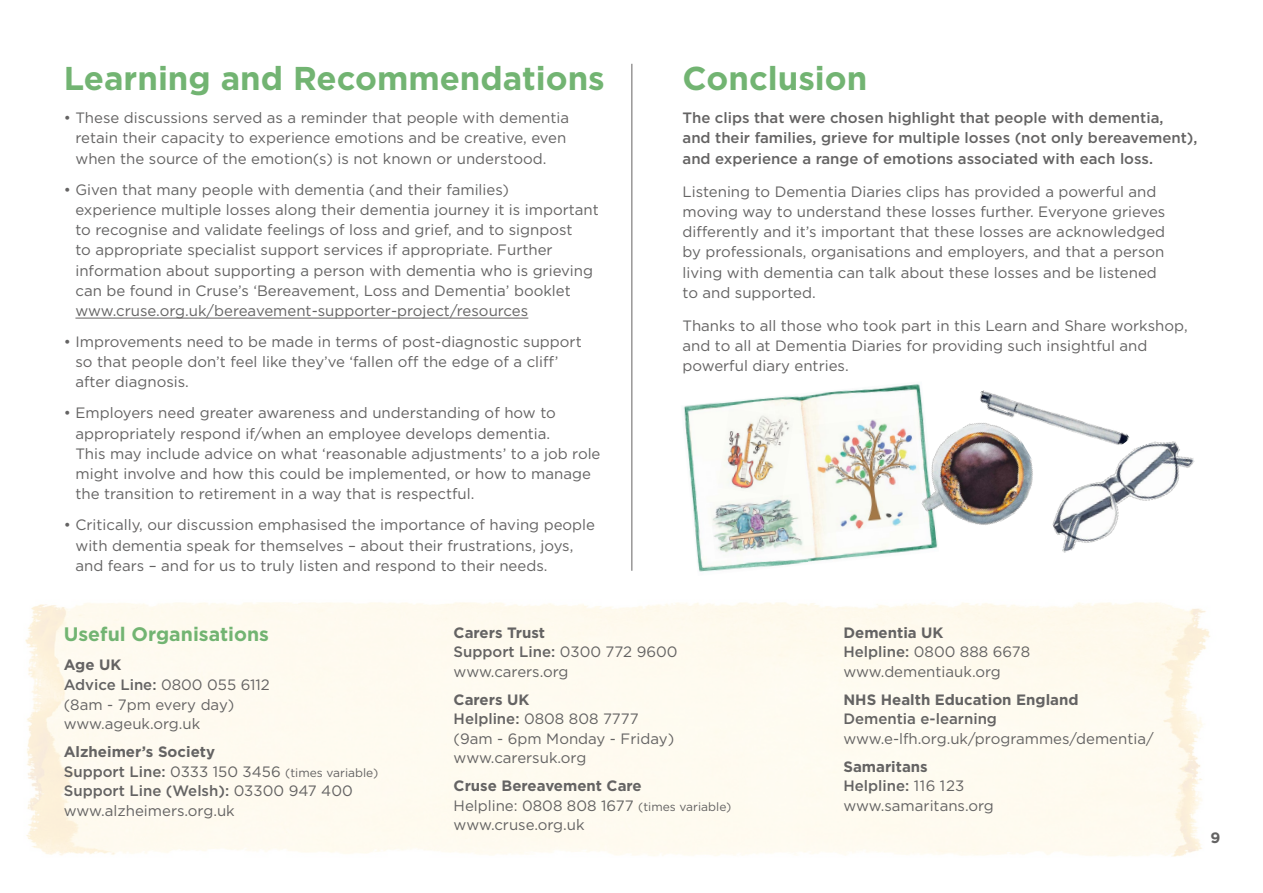
<style>
.page{position:relative;width:1263px;height:893px;background:#fff}
.page>*{position:absolute;margin:0;border:0;box-sizing:border-box;transform-origin:0 0}
.t1{font:700 33px "Gotham";color:#72b472}
.t2{font:700 19.5px "Gotham";color:#72b472}
.t3{font:15px/20.2px "Gotham";color:#646363}
.t4{font:500 15px/20.2px "Gotham";color:#646363}
.t5{font:700 15px "Gotham";color:#646363}
.t6{font:12px "Gotham";color:#646363}
.s1{font-weight:700}
.s2{font-weight:500}
.s3{font-weight:500;font-size:15px}
.s4{font-size:15px}
.s5{font-size:12px}
</style>
<div class="page">
<img style="left:683px;top:384px;width:240px;height:188px">
<hr style="left:631px;top:64px;width:1px;height:507px;background:#646363">
<img style="left:980px;top:390px;width:135px;height:41px">
<img style="left:710px;top:494px;width:94px;height:65px">
<img style="left:813px;top:415px;width:86px;height:118px">
<img style="left:718px;top:408px;width:76px;height:89px">
<hr style="left:75px;top:318px;width:453px;height:1px;background:#646363">
<img style="left:1052px;top:431px;width:143px;height:122px">
<img style="left:899px;top:405px;width:152px;height:147px">
<h1 class="t1" style="left:64px;top:57px;width:543px">Learning and Recommendations</h1>
<p class="t3" style="left:75px;top:107px;width:495px;text-indent:-12px">• These discussions served as a reminder that people with dementia retain their capacity to experience emotions and be creative, even when the source of the emotion(s) is not known or understood.</p>
<p class="t3" style="left:75px;top:179px;width:525px;text-indent:-12px">• Given that many people with dementia (and their families)<br>experience multiple losses along their dementia journey it is important to recognise and validate feelings of loss and grief, and to signpost<br>to appropriate specialist support services if appropriate. Further information about supporting a person with dementia who is grieving can be found in Cruse’s ‘Bereavement, Loss and Dementia’ booklet www.cruse.org.uk/bereavement-supporter-project/resources</p>
<p class="t3" style="left:75px;top:331px;width:508px;text-indent:-12px">• Improvements need to be made in terms of post-diagnostic support so that people don’t feel like they’ve ‘fallen off the edge of a cliff’ after diagnosis.</p>
<p class="t3" style="left:75px;top:403px;width:527px;text-indent:-12px">• Employers need greater awareness and understanding of how to appropriately respond if/when an employee develops dementia.<br>This may include advice on what ‘reasonable adjustments’ to a job role might involve and how this could be implemented, or how to manage the transition to retirement in a way that is respectful.</p>
<p class="t3" style="left:75px;top:514px;width:521px;text-indent:-12px">• Critically, our discussion emphasised the importance of having people with dementia speak for themselves – about their frustrations, joys, and fears – and for us to truly listen and respond to their needs.</p>
<h1 class="t1" style="left:682px;top:57px;width:186px">Conclusion</h1>
<p class="t4" style="left:682px;top:108px;width:516px">The clips that were chosen highlight that people with dementia,<br>and their families, grieve for multiple losses (not only bereavement), and experience a range of emotions associated with each loss.</p>
<p class="t3" style="left:682px;top:181px;width:484px">Listening to Dementia Diaries clips has provided a powerful and moving way to understand these losses further. Everyone grieves differently and it’s important that these losses are acknowledged by professionals, organisations and employers, and that a person living with dementia can talk about these losses and be listened to and supported.</p>
<p class="t3" style="left:682px;top:315px;width:507px">Thanks to all those who took part in this Learn and Share workshop, and to all at Dementia Diaries for providing such insightful and powerful diary entries.</p>
<h2 class="t2" style="left:64px;top:621px;width:207px">Useful Organisations</h2>
<p class="t3" style="left:64px;top:654px;width:208px;line-height:19.8px"><span class="s1">Age UK<br></span><span class="s2">Advice Line:</span> 0800 055 6112 (8am - 7pm every day) www.ageuk.org.uk</p>
<p class="t5" style="left:64px;top:742px;width:153px">Alzheimer’s Society</p>
<p class="t6" style="left:64px;top:765px;width:316px"><span class="s3">Support Line:</span> <span class="s4">0333 150 3456</span> (times variable)</p>
<p class="t3" style="left:64px;top:781px;width:291px;line-height:19.5px"><span class="s2">Support Line (Welsh):</span> 03300 947 400 www.alzheimers.org.uk</p>
<p class="t3" style="left:454px;top:622px;width:226px;line-height:19.5px"><span class="s1">Carers Trust<br></span><span class="s2">Support Line:</span> 0300 772 9600 www.carers.org</p>
<p class="t3" style="left:454px;top:689px;width:222px;line-height:19.5px"><span class="s1">Carers UK<br></span><span class="s2">Helpline:</span> 0808 808 7777 (9am - 6pm Monday - Friday) www.carersuk.org</p>
<p class="t3" style="left:454px;top:776px;width:279px;line-height:19.5px"><span class="s1">Cruse Bereavement Care<br></span>Helpline: 0808 808 1677 <span class="s5">(times variable) </span>www.cruse.org.uk</p>
<p class="t3" style="left:843px;top:622px;width:188px;line-height:19.5px"><span class="s1">Dementia UK<br></span><span class="s2">Helpline:</span> 0800 888 6678 www.dementiauk.org</p>
<p class="t5" style="left:843px;top:689px;width:237px">NHS Health Education England</p>
<p class="t4" style="left:843px;top:708px;width:155px">Dementia e-learning</p>
<p class="t3" style="left:843px;top:728px;width:312px">www.e-lfh.org.uk/programmes/dementia/</p>
<p class="t3" style="left:843px;top:756px;width:152px"><span class="s1">Samaritans<br></span><span class="s2">Helpline:</span> 116 123 www.samaritans.org</p>
<p class="t5" style="left:1210px;top:827px;width:11px">9</p>
</div>
